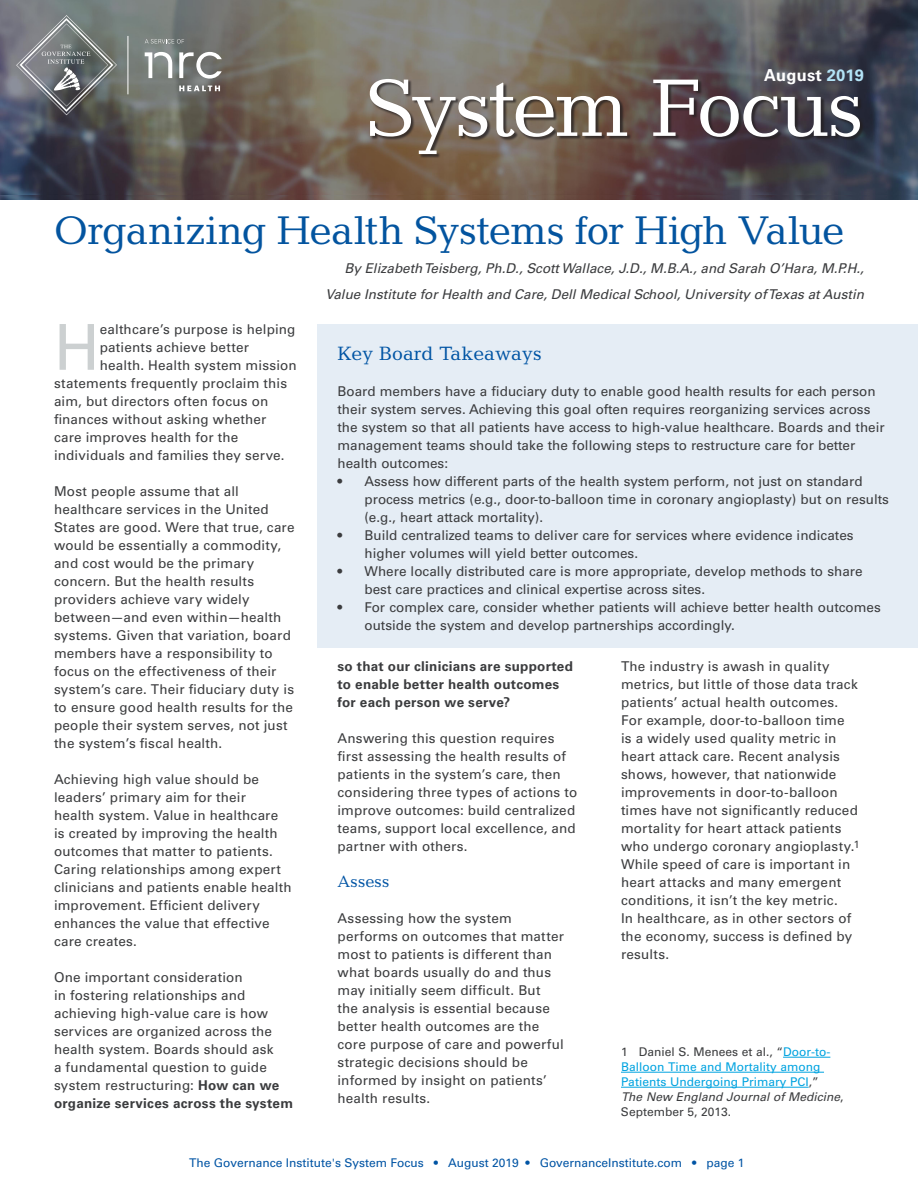
<style>
.page{position:relative;width:918px;height:1188px;background:#fff}
.page>*{position:absolute;margin:0;border:0;box-sizing:border-box;transform-origin:0 0}
.t1{font:82.5px "Candida LT";letter-spacing:-.035em;color:#fff}
.Bullet_points{font:63.3px "Univers LT Std";color:#ccd0d1}
.t2{font:40.5px "Candida Std";letter-spacing:-.02em;color:#03549f}
.Key_board_takeaways{font:19.5px "Candida Std";color:#0054a4}
.body{font:700 16.5px "Univers LT Std";letter-spacing:.01em;color:#fff}
.Bullet_points-2{font:16.5px "Candida Std";letter-spacing:.005em;color:#0054a4}
.Bullet_points-3{font:13.5px/18px "Univers LT Std";letter-spacing:.01em;color:#3b3c3e}
.Paragraph_Style_1{font:13.5px/18px "Univers LT Std";color:#3b3c3e}
.Byline{font:italic 13.5px/25.5px "Univers LT Std";color:#3b3c3e;text-align:right}
.Bullet_points-4{font:700 13.5px/18px "Univers LT Std";letter-spacing:.02em;color:#3b3c3e}
.t3{font:12px/15px "Univers LT Std";color:#00a3e0}
.t4{font:12px "Univers LT Std";color:#0054a4}
.s1{color:#b3e3f6}
.s2{font-weight:700}
.s3{color:#3b3c3e}
.s4{font-style:italic;color:#3b3c3e}
</style>
<div class="page">
<img style="left:0;top:194px;width:918px;height:6px">
<img style="left:0;top:0;width:918px;height:194px">
<hr style="left:783px;top:1057px;width:47px;height:1px;background:#00a3e0">
<hr style="left:621px;top:1072px;width:203px;height:1px;background:#00a3e0">
<hr style="left:621px;top:1087px;width:188px;height:1px;background:#00a3e0">
<div style="left:317px;top:324px;width:601px;height:324px;background:#e5edf5"></div>
<div style="left:370px;top:80px;width:494px;height:78px;background:#231f20;opacity:.75"></div>
<hr style="left:128px;top:36px;width:1px;height:58px;background:#fff">
<svg style="left:179px;top:86px;width:41px;height:5px"></svg>
<svg style="left:179px;top:52px;width:43px;height:27px"></svg>
<svg style="left:145px;top:52px;width:27px;height:26px"></svg>
<svg style="left:145px;top:39px;width:39px;height:5px"></svg>
<svg style="left:16px;top:15px;width:101px;height:100px;background:#777b7d"></svg>
<p class="body" style="left:764px;top:65px;width:101px">August <span class="s1">2019</span></p>
<h1 class="t1" style="left:365px;top:61px;width:501px">System Focus</h1>
<h1 class="t2" style="left:54px;top:208px;width:792px">Organizing Health Systems for High Value</h1>
<p class="Byline" style="left:325px;top:256px;width:543px">By Elizabeth Teisberg,Ph.D.,ScottWallace,J.D.,M.B.A.,and Sarah O’Hara,M.P.H.,<br>Value Institute forHealth and Care,DellMedicalSchool,University ofTexas atAustin</p>
<p class="Bullet_points" style="left:54px;top:310px;width:47px">H</p>
<p class="Bullet_points-3" style="left:100px;top:320px;width:197px">ealthcare’s purpose is helping</p>
<p class="Bullet_points-3" style="left:100px;top:338px;width:151px">patients achieve better</p>
<p class="Bullet_points-3" style="left:100px;top:356px;width:199px">health. Health system mission</p>
<p class="Bullet_points-3" style="left:54px;top:374px;width:235px">statements frequently proclaim this</p>
<p class="Bullet_points-3" style="left:54px;top:392px;width:216px">aim, but directors often focus on</p>
<p class="Bullet_points-3" style="left:54px;top:410px;width:214px">finances without asking whether</p>
<p class="Bullet_points-3" style="left:54px;top:428px;width:186px">care improves health for the</p>
<p class="Bullet_points-3" style="left:54px;top:446px;width:232px">individuals and families they serve.</p>
<p class="Bullet_points-3" style="left:54px;top:482px;width:242px">Most people assume that all healthcare services in the United States are good. Were that true, care would be essentially a commodity, and cost would be the primary concern. But the health results providers achieve vary widely between—and even within—health systems. Given that variation, board members have a responsibility to focus on the effectiveness of their system’s care. Their fiduciary duty is to ensure good health results for the people their system serves, not just the system’s fiscal health.</p>
<p class="Bullet_points-3" style="left:54px;top:770px;width:239px">Achieving high value should be leaders’ primary aim for their<br>health system. Value in healthcare is created by improving the health outcomes that matter to patients.<br>Caring relationships among expert clinicians and patients enable health improvement. Efficient delivery enhances the value that effective care creates.</p>
<p class="Bullet_points-3" style="left:54px;top:968px;width:241px">One important consideration<br>in fostering relationships and achieving high-value care is how services are organized across the health system. Boards should ask<br>a fundamental question to guide system restructuring: <span class="s2">How can we organize services across the system</span></p>
<p class="Key_board_takeaways" style="left:338px;top:342px;width:206px">Key Board Takeaways</p>
<p class="Paragraph_Style_1" style="left:338px;top:382px;width:549px">Board members have a fiduciary duty to enable good health results for each person their system serves. Achieving this goal often requires reorganizing services across the system so that all patients have access to high-value healthcare. Boards and their management teams should take the following steps to restructure care for better health outcomes:</p>
<p class="Bullet_points-3" style="left:364px;top:472px;width:526px;text-indent:-27px">• Assess how different parts of the health system perform, not just on standard process metrics (e.g., door-to-balloon time in coronary angioplasty) but on results (e.g., heart attack mortality).</p>
<p class="Bullet_points-3" style="left:364px;top:526px;width:491px;text-indent:-27px">• Build centralized teams to deliver care for services where evidence indicates higher volumes will yield better outcomes.</p>
<p class="Bullet_points-3" style="left:364px;top:562px;width:500px;text-indent:-27px">• Where locally distributed care is more appropriate, develop methods to share best care practices and clinical expertise across sites.</p>
<p class="Bullet_points-3" style="left:364px;top:598px;width:518px;text-indent:-27px">• For complex care, consider whether patients will achieve better health outcomes outside the system and develop partnerships accordingly.</p>
<p class="Bullet_points-4" style="left:338px;top:658px;width:237px">so that our clinicians are supported to enable better health outcomes for each person we serve?</p>
<p class="Bullet_points-3" style="left:338px;top:730px;width:241px">Answering this question requires first assessing the health results of patients in the system’s care, then considering three types of actions to improve outcomes: build centralized teams, support local excellence, and partner with others.</p>
<p class="Bullet_points-2" style="left:338px;top:872px;width:53px">Assess</p>
<p class="Bullet_points-3" style="left:338px;top:910px;width:228px">Assessing how the system performs on outcomes that matter most to patients is different than what boards usually do and thus may initially seem difficult. But the analysis is essential because better health outcomes are the core purpose of care and powerful strategic decisions should be informed by insight on patients’ health results.</p>
<p class="Bullet_points-3" style="left:621px;top:658px;width:240px">The industry is awash in quality metrics, but little of those data track patients’ actual health outcomes.<br>For example, door-to-balloon time<br>is a widely used quality metric in heart attack care. Recent analysis shows, however, that nationwide improvements in door-to-balloon times have not significantly reduced mortality for heart attack patients who undergo coronary angioplasty.<sup>1<br></sup>While speed of care is important in heart attacks and many emergent conditions, it isn’t the key metric.<br>In healthcare, as in other sectors of the economy, success is defined by results.</p>
<p class="t3" style="left:621px;top:1044px;width:224px"><span class="s3">1 Daniel S. Menees et al., “</span>Door-to-<br>Balloon Time and Mortality among<br>Patients Undergoing Primary PCI<span class="s3">,”<br></span><span class="s4">The New England Journal of Medicine</span><span class="s3">,<br>September 5, 2013.</span></p>
<p class="t4" style="left:189px;top:1156px;width:557px">The Governance Institute's System Focus • August 2019 • GovernanceInstitute.com • page 1</p>
</div>
